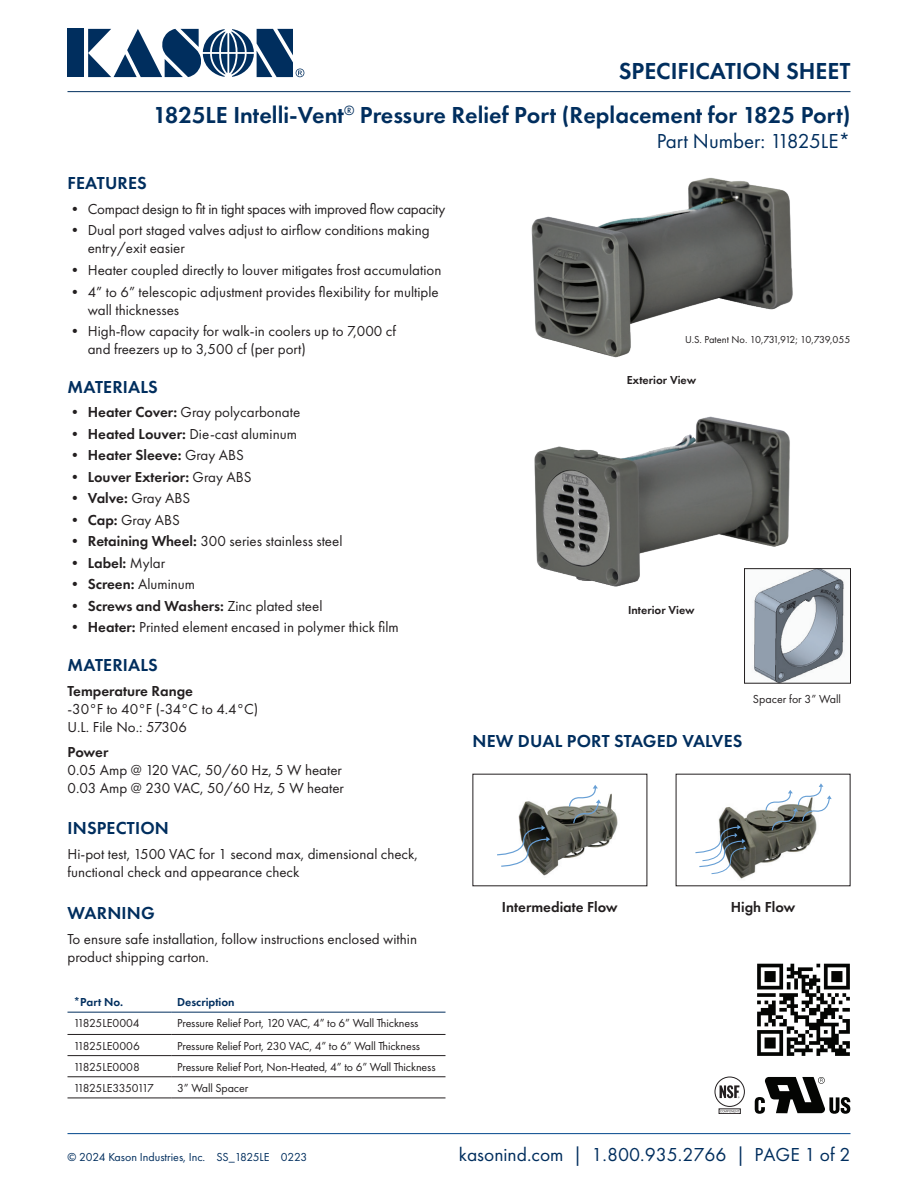
<style>
.page{position:relative;width:918px;height:1188px;background:#fff}
.page>*{position:absolute;margin:0;border:0;box-sizing:border-box;transform-origin:0 0}
.t1{font:600 24px "Futura PT";color:#002e5e}
.t2{font:21px "Futura PT";color:#002e5e}
.t3{font:19.5px "Futura PT";color:#002e5e}
.t4{font:600 18px "Futura PT";letter-spacing:.01em;color:#002e5e}
.t5{font:15px/18px "Futura PT";color:#231f20}
.t6{font:600 15px "Futura PT";color:#231f20}
.t7{font:15px "Futura PT";letter-spacing:-.02em;color:#231f20}
.t8{font:12px "Futura PT";letter-spacing:-.01em;color:#231f20}
.t9{font:12px "Futura PT";color:#002e5e}
.t10{font:600 12px "Futura PT";color:#231f20}
.t11{font:600 12px "Futura PT";color:#002e5e}
.t12{font:12px "Futura PT";letter-spacing:-.04em;color:#231f20}
.t13{font:10.5px "Futura PT";letter-spacing:-.02em;color:#231f20}
.s1{font-weight:600}
.s2{font-weight:400}
</style>
<div class="page">
<hr style="left:68px;top:1133px;width:782px;height:1px;background:#01468c">
<div style="left:68px;top:29px;width:16px;height:48px;background:#002e5e"></div>
<svg style="left:88px;top:29px;width:216px;height:48px"></svg>
<hr style="left:68px;top:91px;width:782px;height:1px;background:#002e5e">
<img style="left:531px;top:178px;width:262px;height:180px">
<img style="left:534px;top:416px;width:256px;height:171px">
<img style="left:718px;top:807px;width:98px;height:72px">
<svg style="left:695px;top:825px;width:51px;height:50px"></svg>
<svg style="left:765px;top:783px;width:67px;height:48px"></svg>
<img style="left:518px;top:793px;width:100px;height:83px">
<svg style="left:497px;top:825px;width:53px;height:42px"></svg>
<svg style="left:568px;top:785px;width:33px;height:39px"></svg>
<hr style="left:68px;top:1034px;width:103px;height:1px;background:#231f20">
<hr style="left:171px;top:1034px;width:275px;height:1px;background:#231f20">
<hr style="left:68px;top:1055px;width:103px;height:1px;background:#231f20">
<hr style="left:171px;top:1055px;width:275px;height:1px;background:#231f20">
<hr style="left:68px;top:1077px;width:103px;height:1px;background:#231f20">
<hr style="left:171px;top:1077px;width:275px;height:1px;background:#231f20">
<hr style="left:68px;top:1098px;width:103px;height:1px;background:#231f20">
<hr style="left:171px;top:1098px;width:275px;height:1px;background:#231f20">
<hr style="left:68px;top:1012px;width:103px;height:1px;background:#002e5e">
<hr style="left:171px;top:1012px;width:275px;height:1px;background:#002e5e">
<svg style="left:755px;top:1077px;width:95px;height:37px"></svg>
<svg style="left:715px;top:1077px;width:30px;height:37px"></svg>
<img style="left:757px;top:963px;width:93px;height:93px">
<img style="left:746px;top:570px;width:98px;height:111px">
<div style="left:744px;top:568px;width:107px;height:115px;border:1px solid #231f20"></div>
<h1 class="t1" style="left:619px;top:56px;width:233px">SPECIFICATION SHEET</h1>
<h1 class="t1" style="left:153px;top:100px;width:699px">1825LE Intelli-Vent<sup>®</sup> Pressure Relief Port (Replacement for 1825 Port)</h1>
<h2 class="t2" style="left:657px;top:129px;width:195px">Part Number: 11825LE*</h2>
<p class="t4" style="left:68px;top:172px;width:81px">FEATURES</p>
<p class="t7" style="left:68px;top:200px;width:380px">• Compact design to fit in tight spaces with improved flow capacity</p>
<p class="t5" style="left:88px;top:221px;width:344px;text-indent:-20px">• Dual port staged valves adjust to airflow conditions making entry/exit easier</p>
<p class="t5" style="left:68px;top:261px;width:375px">• Heater coupled directly to louver mitigates frost accumulation</p>
<p class="t5" style="left:88px;top:282px;width:352px;text-indent:-20px">• 4” to 6” telescopic adjustment provides flexibility for multiple wall thicknesses</p>
<p class="t5" style="left:88px;top:322px;width:310px;text-indent:-20px">• High-flow capacity for walk-in coolers up to 7,000 cf and freezers up to 3,500 cf (per port)</p>
<p class="t4" style="left:68px;top:375px;width:92px">MATERIALS</p>
<p class="t5" style="left:68px;top:403px;width:234px">• <span class="s1">Heater Cover:</span> Gray polycarbonate</p>
<p class="t5" style="left:68px;top:425px;width:231px">• <span class="s1">Heated Louver:</span> Die-cast aluminum</p>
<p class="t6" style="left:68px;top:446px;width:178px">• Heater Sleeve: <span class="s2">Gray ABS</span></p>
<p class="t6" style="left:68px;top:468px;width:185px">• Louver Exterior: <span class="s2">Gray ABS</span></p>
<p class="t6" style="left:68px;top:489px;width:124px">• Valve: <span class="s2">Gray ABS</span></p>
<p class="t5" style="left:68px;top:511px;width:114px"><span class="s1">• Cap:</span> Gray ABS</p>
<p class="t5" style="left:68px;top:532px;width:277px"><span class="s1">• Retaining Wheel:</span> 300 series stainless steel</p>
<p class="t6" style="left:68px;top:554px;width:99px">• Label: <span class="s2">Mylar</span></p>
<p class="t6" style="left:68px;top:575px;width:129px">• Screen: <span class="s2">Aluminum</span></p>
<p class="t6" style="left:68px;top:597px;width:256px">• Screws and Washers: <span class="s2">Zinc plated steel</span></p>
<p class="t5" style="left:68px;top:618px;width:333px"><span class="s1">• Heater:</span> Printed element encased in polymer thick film</p>
<p class="t4" style="left:68px;top:654px;width:92px">MATERIALS</p>
<p class="t6" style="left:68px;top:681px;width:127px">Temperature Range</p>
<p class="t5" style="left:68px;top:700px;width:192px">-30°F to 40°F (-34°C to 4.4°C)<br>U.L. File No.: 57306</p>
<p class="t6" style="left:68px;top:742px;width:43px">Power</p>
<p class="t5" style="left:68px;top:761px;width:278px">0.05 Amp @ 120 VAC, 50/60 Hz, 5 W heater<br>0.03 Amp @ 230 VAC, 50/60 Hz, 5 W heater</p>
<p class="t4" style="left:68px;top:817px;width:103px">INSPECTION</p>
<p class="t5" style="left:68px;top:845px;width:352px">Hi-pot test, 1500 VAC for 1 second max, dimensional check, functional check and appearance check</p>
<p class="t4" style="left:68px;top:902px;width:89px">WARNING</p>
<p class="t5" style="left:68px;top:930px;width:351px">To ensure safe installation, follow instructions enclosed within product shipping carton.</p>
<p class="t11" style="left:74px;top:995px;width:51px">*Part No.</p>
<p class="t11" style="left:177px;top:995px;width:59px">Description</p>
<p class="t8" style="left:74px;top:1016px;width:68px">11825LE0004</p>
<p class="t8" style="left:177px;top:1016px;width:243px">Pressure Relief Port, 120 VAC, 4” to 6” Wall Thickness</p>
<p class="t8" style="left:74px;top:1038px;width:68px">11825LE0006</p>
<p class="t8" style="left:177px;top:1038px;width:244px">Pressure Relief Port, 230 VAC, 4” to 6” Wall Thickness</p>
<p class="t8" style="left:74px;top:1060px;width:68px">11825LE0008</p>
<p class="t8" style="left:177px;top:1060px;width:260px">Pressure Relief Port, Non-Heated, 4” to 6” Wall Thickness</p>
<p class="t12" style="left:74px;top:1081px;width:82px">11825LE3350117</p>
<p class="t8" style="left:177px;top:1081px;width:73px">3” Wall Spacer</p>
<p class="t13" style="left:685px;top:333px;width:167px">U.S. Patent No. 10,731,912; 10,739,055</p>
<p class="t10" style="left:627px;top:372px;width:71px">Exterior View</p>
<p class="t10" style="left:628px;top:602px;width:68px">Interior View</p>
<p class="t4" style="left:473px;top:730px;width:271px">NEW DUAL PORT STAGED VALVES</p>
<p class="t8" style="left:753px;top:692px;width:90px">Spacer for 3” Wall</p>
<p class="t6" style="left:502px;top:897px;width:117px">Intermediate Flow</p>
<p class="t6" style="left:731px;top:897px;width:66px">High Flow</p>
<p class="t9" style="left:68px;top:1150px;width:241px">© 2024 Kason Industries, Inc. SS_1825LE 0223</p>
<h3 class="t3" style="left:459px;top:1143px;width:393px">kasonind.com | 1.800.935.2766 | PAGE 1 of 2</h3>
</div>
